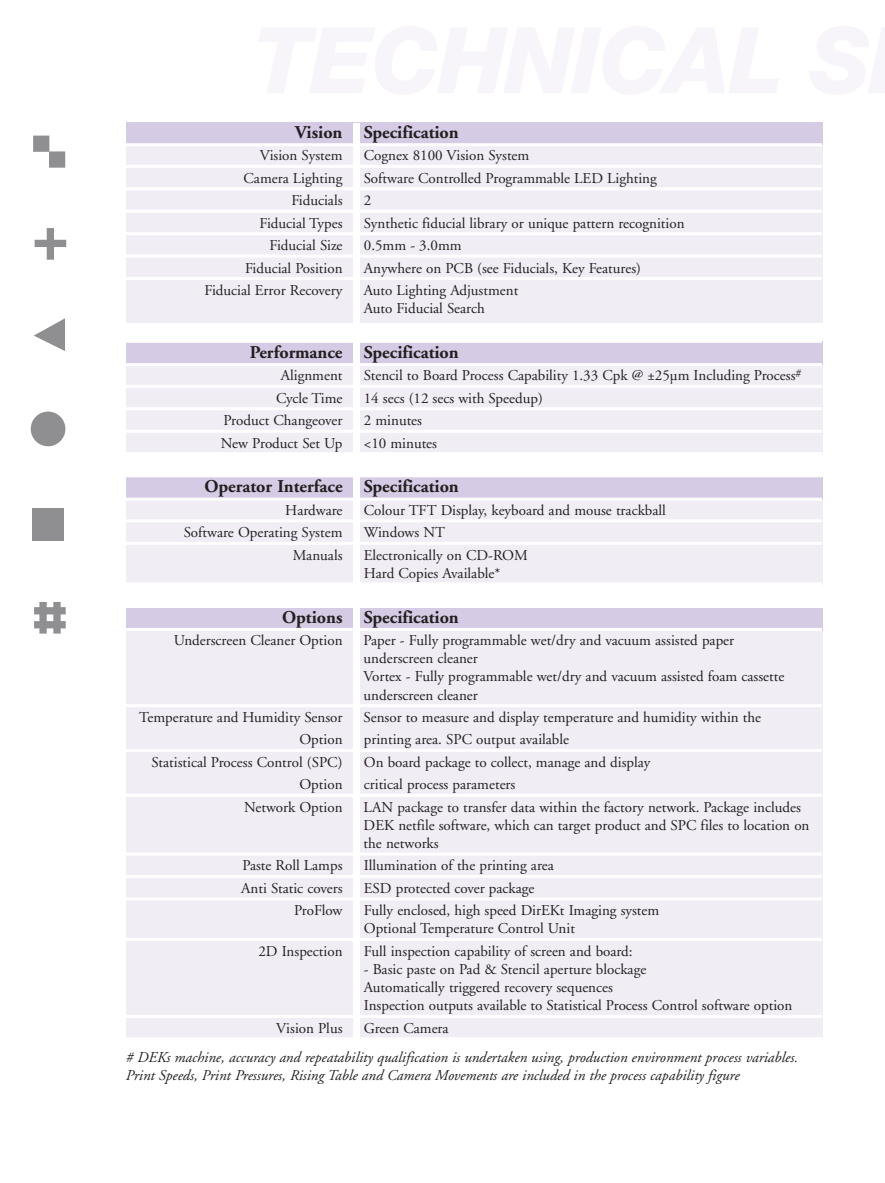
<style>
.page{position:relative;width:885px;height:1183px;background:#fff}
.page>*{position:absolute;margin:0;border:0;box-sizing:border-box;transform-origin:0 0}
.t1{font:700 18px "Adobe Garamond";color:#231f20}
.t2{font:15px/18.1px "Adobe Garamond";color:#231f20}
.t3{font:italic 15px/17.9px "Adobe Garamond";color:#231f20}
</style>
<div class="page">
<div style="left:126px;top:628px;width:706px;height:408px;background:#f0edf5"></div>
<div style="left:126px;top:608px;width:706px;height:22px;background:#d6cbe4"></div>
<div style="left:126px;top:357px;width:706px;height:96px;background:#f0edf5"></div>
<div style="left:126px;top:341px;width:706px;height:23px;background:#d6cbe4"></div>
<div style="left:126px;top:494px;width:706px;height:90px;background:#f0edf5"></div>
<div style="left:126px;top:477px;width:706px;height:22px;background:#d6cbe4"></div>
<div style="left:126px;top:126px;width:706px;height:197px;background:#f0edf5"></div>
<div style="left:126px;top:122px;width:706px;height:23px;background:#d6cbe4"></div>
<div style="left:32px;top:508px;width:32px;height:33px;background:#8f8f92"></div>
<svg style="left:35px;top:228px;width:31px;height:31px"></svg>
<div style="left:31px;top:411px;width:34px;height:35px;background:#8f8f92;border-radius:50%"></div>
<svg style="left:34px;top:318px;width:31px;height:33px"></svg>
<svg style="left:33px;top:135px;width:32px;height:33px"></svg>
<svg style="left:34px;top:602px;width:32px;height:31px"></svg>
<hr style="left:113px;top:143px;width:708px;height:3px;background:#fff">
<hr style="left:113px;top:165px;width:708px;height:3px;background:#fff">
<hr style="left:113px;top:187px;width:708px;height:3px;background:#fff">
<hr style="left:113px;top:210px;width:708px;height:3px;background:#fff">
<hr style="left:113px;top:232px;width:708px;height:3px;background:#fff">
<hr style="left:113px;top:254px;width:708px;height:3px;background:#fff">
<hr style="left:113px;top:277px;width:708px;height:3px;background:#fff">
<hr style="left:113px;top:340px;width:708px;height:3px;background:#fff">
<hr style="left:113px;top:363px;width:708px;height:3px;background:#fff">
<hr style="left:113px;top:385px;width:708px;height:3px;background:#fff">
<hr style="left:113px;top:407px;width:708px;height:3px;background:#fff">
<hr style="left:113px;top:429px;width:708px;height:3px;background:#fff">
<hr style="left:113px;top:452px;width:708px;height:3px;background:#fff">
<hr style="left:113px;top:497px;width:708px;height:3px;background:#fff">
<hr style="left:113px;top:519px;width:708px;height:3px;background:#fff">
<hr style="left:113px;top:541px;width:708px;height:3px;background:#fff">
<hr style="left:113px;top:582px;width:708px;height:3px;background:#fff">
<hr style="left:113px;top:627px;width:708px;height:3px;background:#fff">
<hr style="left:113px;top:704px;width:708px;height:3px;background:#fff">
<hr style="left:113px;top:748px;width:708px;height:3px;background:#fff">
<hr style="left:113px;top:793px;width:708px;height:3px;background:#fff">
<hr style="left:113px;top:852px;width:708px;height:3px;background:#fff">
<hr style="left:113px;top:874px;width:708px;height:3px;background:#fff">
<hr style="left:113px;top:897px;width:708px;height:3px;background:#fff">
<hr style="left:113px;top:937px;width:708px;height:3px;background:#fff">
<hr style="left:113px;top:1014px;width:708px;height:3px;background:#fff">
<div style="left:353px;top:123px;width:6px;height:1059px;background:#fff"></div>
<div style="left:823px;top:109px;width:49px;height:1028px;background:#fff"></div>
<p class="t1" style="left:295px;top:125px;width:165px">Vision Specification</p>
<p class="t2" style="left:260px;top:148px;width:84px">Vision System</p>
<p class="t2" style="left:364px;top:148px;width:167px">Cognex 8100 Vision System</p>
<p class="t2" style="left:243px;top:170px;width:100px">Camera Lighting</p>
<p class="t2" style="left:364px;top:170px;width:294px">Software Controlled Programmable LED Lighting</p>
<p class="t2" style="left:291px;top:193px;width:53px">Fiducials</p>
<p class="t2" style="left:364px;top:193px;width:9px">2</p>
<p class="t2" style="left:259px;top:215px;width:84px">Fiducial Types</p>
<p class="t2" style="left:364px;top:215px;width:322px">Synthetic fiducial library or unique pattern recognition</p>
<p class="t2" style="left:269px;top:237px;width:74px">Fiducial Size</p>
<p class="t2" style="left:364px;top:237px;width:99px">0.5mm - 3.0mm</p>
<p class="t2" style="left:245px;top:260px;width:99px">Fiducial Position</p>
<p class="t2" style="left:364px;top:260px;width:278px">Anywhere on PCB (see Fiducials, Key Features)</p>
<p class="t2" style="left:204px;top:282px;width:140px">Fiducial Error Recovery</p>
<p class="t2" style="left:364px;top:282px;width:156px">Auto Lighting Adjustment<br>Auto Fiducial Search</p>
<p class="t1" style="left:250px;top:345px;width:211px">Performance Specification</p>
<p class="t2" style="left:281px;top:368px;width:63px">Alignment</p>
<p class="t2" style="left:364px;top:368px;width:439px">Stencil to Board Process Capability 1.33 Cpk @ ±25µm Including Process<sup>#</sup></p>
<p class="t2" style="left:276px;top:390px;width:68px">Cycle Time</p>
<p class="t2" style="left:364px;top:390px;width:180px">14 secs (12 secs with Speedup)</p>
<p class="t2" style="left:223px;top:412px;width:121px">Product Changeover</p>
<p class="t2" style="left:364px;top:412px;width:60px">2 minutes</p>
<p class="t2" style="left:221px;top:435px;width:123px">New Product Set Up</p>
<p class="t2" style="left:364px;top:435px;width:75px">&lt;10 minutes</p>
<p class="t1" style="left:204px;top:479px;width:256px">Operator Interface Specification</p>
<p class="t2" style="left:285px;top:502px;width:59px">Hardware</p>
<p class="t2" style="left:364px;top:502px;width:303px">Colour TFT Display, keyboard and mouse trackball</p>
<p class="t2" style="left:184px;top:524px;width:160px">Software Operating System</p>
<p class="t2" style="left:364px;top:524px;width:83px">Windows NT</p>
<p class="t2" style="left:293px;top:547px;width:51px">Manuals</p>
<p class="t2" style="left:364px;top:547px;width:165px">Electronically on CD-ROM<br>Hard Copies Available*</p>
<p class="t1" style="left:282px;top:609px;width:178px">Options Specification</p>
<p class="t2" style="left:174px;top:632px;width:170px">Underscreen Cleaner Option</p>
<p class="t2" style="left:363px;top:632px;width:422px">Paper - Fully programmable wet/dry and vacuum assisted paper underscreen cleaner<br>Vortex - Fully programmable wet/dry and vacuum assisted foam cassette underscreen cleaner</p>
<p class="t2" style="left:139px;top:709px;width:205px">Temperature and Humidity Sensor</p>
<p class="t2" style="left:363px;top:709px;width:399px">Sensor to measure and display temperature and humidity within the</p>
<p class="t2" style="left:299px;top:731px;width:45px">Option</p>
<p class="t2" style="left:364px;top:731px;width:207px">printing area. SPC output available</p>
<p class="t2" style="left:152px;top:754px;width:192px">Statistical Process Control (SPC)</p>
<p class="t2" style="left:364px;top:754px;width:288px">On board package to collect, manage and display</p>
<p class="t2" style="left:299px;top:776px;width:45px">Option</p>
<p class="t2" style="left:364px;top:776px;width:153px">critical process parameters</p>
<p class="t2" style="left:244px;top:799px;width:100px">Network Option</p>
<p class="t2" style="left:363px;top:799px;width:447px">LAN package to transfer data within the factory network. Package includes<br>DEK netfile software, which can target product and SPC files to location on the networks</p>
<p class="t2" style="left:242px;top:857px;width:102px">Paste Roll Lamps</p>
<p class="t2" style="left:364px;top:857px;width:191px">Illumination of the printing area</p>
<p class="t2" style="left:241px;top:880px;width:103px">Anti Static covers</p>
<p class="t2" style="left:364px;top:880px;width:172px">ESD protected cover package</p>
<p class="t2" style="left:294px;top:902px;width:50px">ProFlow</p>
<p class="t2" style="left:364px;top:902px;width:297px">Fully enclosed, high speed DirEKt Imaging system<br>Optional Temperature Control Unit</p>
<p class="t2" style="left:258px;top:943px;width:86px">2D Inspection</p>
<p class="t2" style="left:364px;top:943px;width:270px">Full inspection capability of screen and board:</p>
<p class="t2" style="left:364px;top:961px;width:430px">- Basic paste on Pad &amp; Stencil aperture blockage<br>Automatically triggered recovery sequences<br>Inspection outputs available to Statistical Process Control software option</p>
<p class="t2" style="left:276px;top:1020px;width:68px">Vision Plus</p>
<p class="t2" style="left:364px;top:1020px;width:86px">Green Camera</p>
<p class="t3" style="left:126px;top:1049px;width:673px"># DEKs machine, accuracy and repeatability qualification is undertaken using, production environment process variables.<br>Print Speeds, Print Pressures, Rising Table and Camera Movements are included in the process capability figure</p>
</div>
